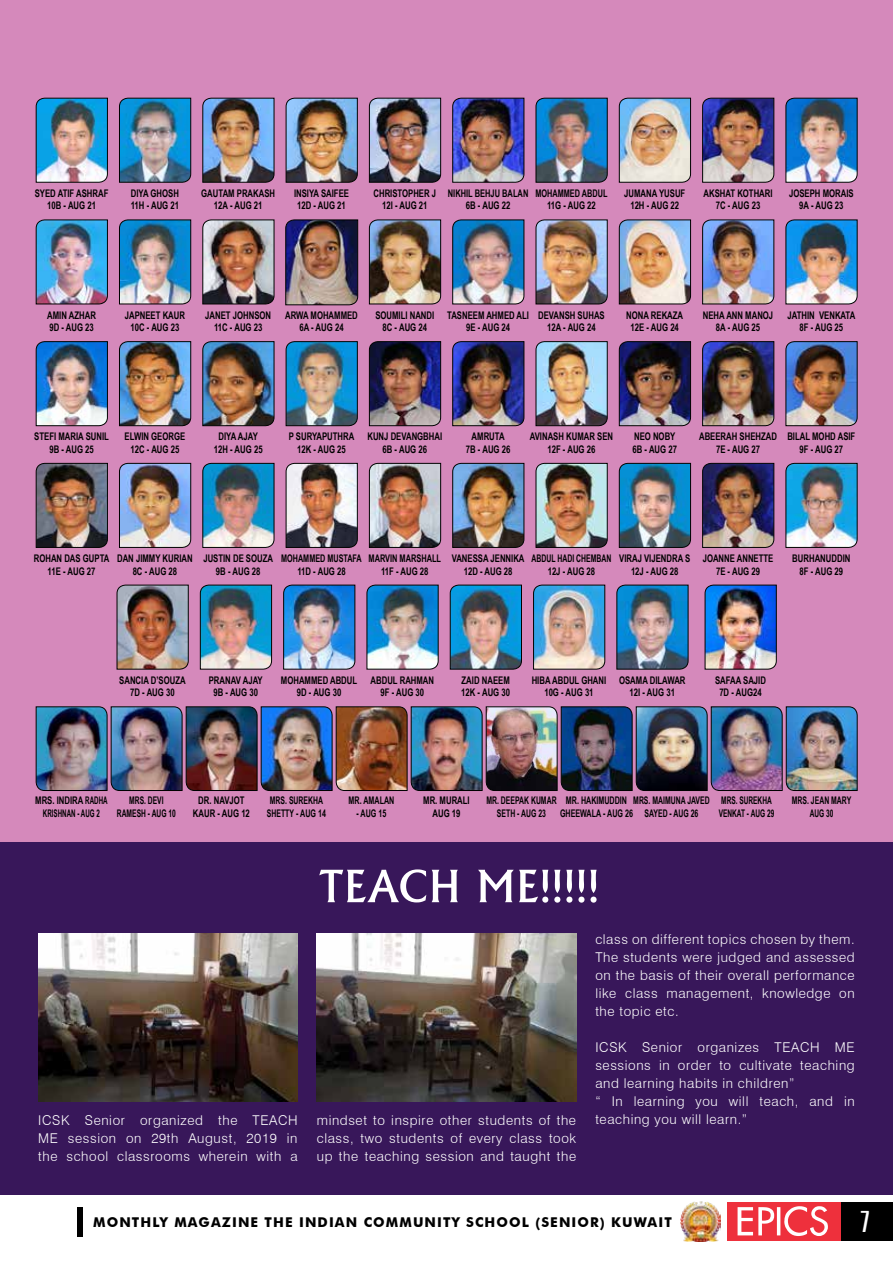
<style>
.page{position:relative;width:893px;height:1263px;background:#fff}
.page>*{position:absolute;margin:0;border:0;box-sizing:border-box;transform-origin:0 0}
.t1{font:extra-condensed 30px "Zurich BT";color:#fff}
.t2{font:300 13.5px/18px "Swiss 721 BT";letter-spacing:.045em;color:#fff;text-align:justify}
.t3{font:700 13.5px "Futura BT";letter-spacing:.08em;color:#000}
.t4{font:700 10.5px/12.6px "Arial Narrow";color:#000;text-align:center;scale:.9 1}
.t5{font:700 10.5px/12.6px "Arial Narrow";color:#000;text-align:center;scale:.8 1}
.t6{font:700 10.5px/12.6px "Arial Narrow";color:#000;text-align:center;scale:.83 1}
.t7{font:700 10.5px/12.6px "Arial Narrow";color:#000;text-align:center;scale:.87 1}
.t8{font:700 10.5px/12.6px "Arial Narrow";color:#000;text-align:center;scale:.84 1}
.t9{font:700 10.5px/12.6px "Arial Narrow";color:#000;text-align:center;scale:.86 1}
.t10{font:700 10.5px/12.6px "Arial Narrow";color:#000;scale:.76 1}
.t11{font:700 10.5px/12.6px "Arial Narrow";color:#000;text-align:center;scale:.85 1}
.t12{font:700 10.5px/12.6px "Arial Narrow";color:#000;text-align:center;scale:.78 1}
</style>
<div class="page">
<img style="left:680px;top:1201px;width:41px;height:40px">
<div style="left:0;top:0;width:893px;height:948px;background:#d589bb"></div>
<img style="left:35px;top:97px;width:73px;height:86px">
<img style="left:369px;top:97px;width:72px;height:86px">
<img style="left:202px;top:97px;width:73px;height:86px">
<img style="left:535px;top:97px;width:73px;height:86px">
<img style="left:702px;top:97px;width:73px;height:86px">
<img style="left:119px;top:97px;width:72px;height:86px">
<img style="left:452px;top:97px;width:73px;height:86px">
<img style="left:285px;top:97px;width:73px;height:86px">
<img style="left:619px;top:97px;width:72px;height:86px">
<img style="left:785px;top:97px;width:73px;height:86px">
<img style="left:116px;top:584px;width:73px;height:86px">
<img style="left:449px;top:584px;width:73px;height:86px">
<img style="left:283px;top:584px;width:73px;height:86px">
<img style="left:616px;top:584px;width:73px;height:86px">
<img style="left:704px;top:584px;width:73px;height:86px">
<img style="left:200px;top:584px;width:72px;height:86px">
<img style="left:533px;top:584px;width:72px;height:86px">
<img style="left:366px;top:584px;width:73px;height:86px">
<img style="left:35px;top:341px;width:73px;height:85px">
<img style="left:369px;top:341px;width:72px;height:85px">
<img style="left:202px;top:341px;width:73px;height:85px">
<img style="left:535px;top:341px;width:73px;height:85px">
<img style="left:702px;top:341px;width:73px;height:85px">
<img style="left:119px;top:341px;width:72px;height:85px">
<img style="left:452px;top:341px;width:73px;height:85px">
<img style="left:285px;top:341px;width:73px;height:85px">
<img style="left:619px;top:341px;width:72px;height:85px">
<img style="left:785px;top:341px;width:73px;height:85px">
<img style="left:35px;top:219px;width:73px;height:86px">
<img style="left:369px;top:219px;width:72px;height:86px">
<img style="left:202px;top:219px;width:73px;height:86px">
<img style="left:535px;top:219px;width:73px;height:86px">
<img style="left:702px;top:219px;width:73px;height:86px">
<img style="left:119px;top:219px;width:72px;height:86px">
<img style="left:452px;top:219px;width:73px;height:86px">
<img style="left:285px;top:219px;width:73px;height:87px">
<img style="left:619px;top:219px;width:72px;height:86px">
<img style="left:785px;top:219px;width:73px;height:86px">
<img style="left:35px;top:463px;width:73px;height:85px">
<img style="left:369px;top:463px;width:72px;height:85px">
<img style="left:202px;top:463px;width:73px;height:85px">
<img style="left:535px;top:463px;width:73px;height:85px">
<img style="left:702px;top:463px;width:73px;height:85px">
<img style="left:119px;top:463px;width:72px;height:85px">
<img style="left:452px;top:463px;width:73px;height:85px">
<img style="left:285px;top:463px;width:73px;height:85px">
<img style="left:619px;top:463px;width:72px;height:85px">
<img style="left:785px;top:463px;width:73px;height:85px">
<img style="left:35px;top:706px;width:823px;height:85px">
<div style="left:0;top:842px;width:893px;height:353px;background:#38175a"></div>
<img style="left:38px;top:933px;width:260px;height:168px">
<img style="left:317px;top:933px;width:259px;height:168px">
<svg style="left:319px;top:869px;width:278px;height:34px"></svg>
<div style="left:840px;top:1202px;width:53px;height:39px;background:#000"></div>
<div style="left:727px;top:1202px;width:113px;height:39px;background:#ee303c"></div>
<svg style="left:738px;top:1206px;width:90px;height:30px"></svg>
<div style="left:77px;top:1207px;width:5px;height:29px;background:#000"></div>
<p class="t4" style="left:35px;top:186px;width:83px">SYED ATIF ASHRAF<br>10B - AUG 21</p>
<p class="t4" style="left:373px;top:186px;width:71px">CHRISTOPHER J<br>12I - AUG 21</p>
<p class="t4" style="left:131px;top:186px;width:55px;text-align:left">DIYA GHOSH<br>11H - AUG 21</p>
<p class="t7" style="left:448px;top:186px;width:94px">NIKHIL BEHJU BALAN<br>6B - AUG 22</p>
<p class="t4" style="left:201px;top:186px;width:84px">GAUTAM PRAKASH<br>12A - AUG 21</p>
<p class="t11" style="left:535px;top:186px;width:86px">MOHAMMED ABDUL<br>11G - AUG 22</p>
<p class="t4" style="left:703px;top:186px;width:78px">AKSHAT KOTHARI<br>7C - AUG 23</p>
<p class="t4" style="left:294px;top:186px;width:63px;text-align:left">INSIYA SAIFEE<br>12D - AUG 21</p>
<p class="t4" style="left:624px;top:186px;width:69px">JUMANA YUSUF<br>12H - AUG 22</p>
<p class="t4" style="left:789px;top:186px;width:73px">JOSEPH MORAIS<br>9A - AUG 23</p>
<p class="t4" style="left:47px;top:308px;width:56px;text-align:left">AMIN AZHAR<br>9D - AUG 23</p>
<p class="t4" style="left:375px;top:308px;width:67px">SOUMILI NANDI<br>8C - AUG 24</p>
<p class="t4" style="left:125px;top:308px;width:68px">JAPNEET KAUR<br>10C - AUG 23</p>
<p class="t4" style="left:447px;top:308px;width:93px">TASNEEM AHMED ALI<br>9E - AUG 24</p>
<p class="t4" style="left:205px;top:308px;width:75px">JANET JOHNSON<br>11C - AUG 23</p>
<p class="t4" style="left:538px;top:308px;width:75px">DEVANSH SUHAS<br>12A - AUG 24</p>
<p class="t4" style="left:703px;top:308px;width:80px">NEHA ANN MANOJ<br>8A - AUG 25</p>
<p class="t4" style="left:285px;top:308px;width:82px">ARWA MOHAMMED<br>6A - AUG 24</p>
<p class="t4" style="left:626px;top:308px;width:65px">NONA REKAZA<br>12E - AUG 24</p>
<p class="t4" style="left:787px;top:308px;width:77px">JATHIN VENKATA<br>8F - AUG 25</p>
<p class="t4" style="left:34px;top:430px;width:84px">STEFI MARIA SUNIL<br>9B - AUG 25</p>
<p class="t4" style="left:367px;top:430px;width:85px">KUNJ DEVANGBHAI<br>6B - AUG 26</p>
<p class="t4" style="left:125px;top:430px;width:69px">ELWIN GEORGE<br>12C - AUG 25</p>
<p class="t4" style="left:466px;top:430px;width:51px">AMRUTA<br>7B - AUG 26</p>
<p class="t4" style="left:214px;top:430px;width:56px">DIYA AJAY<br>12H - AUG 25</p>
<p class="t4" style="left:530px;top:430px;width:94px">AVINASH KUMAR SEN<br>12F - AUG 26</p>
<p class="t4" style="left:699px;top:430px;width:88px">ABEERAH SHEHZAD<br>7E - AUG 27</p>
<p class="t4" style="left:289px;top:430px;width:74px">P SURYAPUTHRA<br>12K - AUG 25</p>
<p class="t4" style="left:632px;top:430px;width:51px;text-align:left">NEO NOBY<br>6B - AUG 27</p>
<p class="t4" style="left:787px;top:430px;width:77px">BILAL MOHD ASIF<br>9F - AUG 27</p>
<p class="t4" style="left:34px;top:551px;width:86px">ROHAN DAS GUPTA<br>11E - AUG 27</p>
<p class="t9" style="left:368px;top:551px;width:86px">MARVIN MARSHALL<br>11F - AUG 28</p>
<p class="t4" style="left:117px;top:551px;width:86px">DAN JIMMY KURIAN<br>8C - AUG 28</p>
<p class="t4" style="left:452px;top:551px;width:82px">VANESSA JENNIKA<br>12D - AUG 28</p>
<p class="t4" style="left:203px;top:551px;width:79px">JUSTIN DE SOUZA<br>9B - AUG 28</p>
<p class="t5" style="left:531px;top:551px;width:101px">ABDUL HADI CHEMBAN<br>12J - AUG 28</p>
<p class="t4" style="left:703px;top:551px;width:80px">JOANNE ANNETTE<br>7E - AUG 29</p>
<p class="t8" style="left:281px;top:551px;width:97px">MOHAMMED MUSTAFA<br>11D - AUG 28</p>
<p class="t4" style="left:619px;top:551px;width:81px">VIRAJ VIJENDRA S<br>12J - AUG 28</p>
<p class="t4" style="left:792px;top:551px;width:66px">BURHANUDDIN<br>8F - AUG 29</p>
<p class="t4" style="left:119px;top:673px;width:75px">SANCIA D’SOUZA<br>7D - AUG 30</p>
<p class="t4" style="left:461px;top:673px;width:56px;text-align:left">ZAID NAEEM<br>12K - AUG 30</p>
<p class="t4" style="left:209px;top:673px;width:61px">PRANAV AJAY<br>9B - AUG 30</p>
<p class="t4" style="left:532px;top:673px;width:84px">HIBA ABDUL GHANI<br>10G - AUG 31</p>
<p class="t4" style="left:281px;top:673px;width:86px">MOHAMMED ABDUL<br>9D - AUG 30</p>
<p class="t4" style="left:619px;top:673px;width:75px">OSAMA DILAWAR<br>12I - AUG 31</p>
<p class="t4" style="left:715px;top:673px;width:58px">SAFAA SAJID<br>7D - AUG24</p>
<p class="t4" style="left:371px;top:673px;width:72px">ABDUL RAHMAN<br>9F - AUG 30</p>
<p class="t4" style="left:35px;top:793px;width:82px">MRS. INDIRA RADHA<br>KRISHNAN - AUG 2</p>
<p class="t12" style="left:117px;top:793px;width:77px">MRS. DEVI<br>RAMESH - AUG 10</p>
<p class="t4" style="left:193px;top:793px;width:65px">DR. NAVJOT<br>KAUR - AUG 12</p>
<p class="t5" style="left:267px;top:793px;width:75px;text-align:left">MRS. SUREKHA<br>SHETTY - AUG 14</p>
<p class="t6" style="left:349px;top:793px;width:57px">MR. AMALAN</p>
<p class="t6" style="left:356px;top:806px;width:38px">- AUG 15</p>
<p class="t4" style="left:423px;top:793px;width:53px">MR. MURALI<br>AUG 19</p>
<p class="t5" style="left:486px;top:793px;width:89px">MR. DEEPAK KUMAR<br>SETH - AUG 23</p>
<p class="t6" style="left:560px;top:793px;width:89px">MR. HAKIMUDDIN<br>GHEEWALA - AUG 26</p>
<p class="t5" style="left:792px;top:793px;width:76px">MRS. JEAN MARY<br>AUG 30</p>
<p class="t5" style="left:633px;top:793px;width:97px">MRS. MAIMUNA JAVED<br>SAYED - AUG 26</p>
<p class="t10" style="left:719px;top:793px;width:75px">MRS. SUREKHA<br>VENKAT - AUG 29</p>
<p class="t2" style="left:38px;top:1111px;width:261px">ICSK Senior organized the TEACH ME session on 29th August, 2019 in the school classrooms wherein with a</p>
<p class="t2" style="left:317px;top:1111px;width:261px">mindset to inspire other students of the class, two students of every class took up the teaching session and taught the</p>
<p class="t2" style="left:595px;top:930px;width:261px">class on different topics chosen by them.<br>The students were judged and assessed on the basis of their overall performance like class management, knowledge on the topic etc.</p>
<p class="t2" style="left:595px;top:1038px;width:261px;text-align:left">ICSK Senior organizes TEACH ME sessions in order to cultivate teaching and learning habits in children”<br>“ In learning you will teach, and in teaching you will learn.”</p>
<p class="t3" style="left:93px;top:1214px;width:580px">MONTHLY MAGAZINE THE INDIAN COMMUNITY SCHOOL (SENIOR) KUWAIT</p>
<h1 class="t1" style="left:860px;top:1204px;width:12px">7</h1>
</div>
